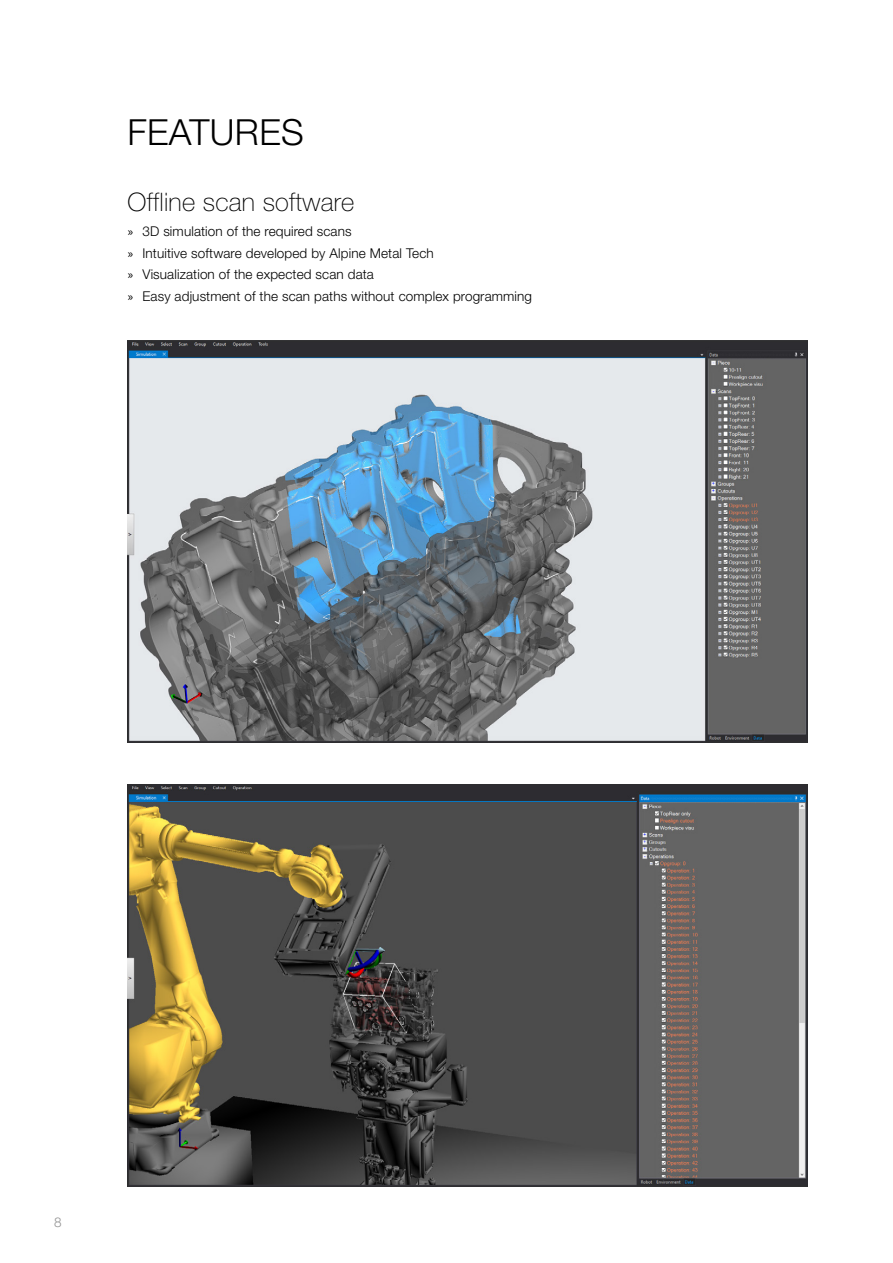
<style>
.page{position:relative;width:893px;height:1263px;background:#fff}
.page>*{position:absolute;margin:0;border:0;box-sizing:border-box;transform-origin:0 0}
.t1{font:300 36px "Helvetica Neue LT Std";letter-spacing:.01em;color:#000}
.t2{font:100 25.5px "Helvetica Neue LT Std";letter-spacing:.01em;color:#000}
.t3{font:300 13.5px/21.6px "Helvetica Neue LT Std";letter-spacing:.01em;color:#000}
.t4{font:300 13.5px "Helvetica Neue LT Std";color:#929292}
.s1{font-family:"Source Sans Pro";font-weight:400}
</style>
<div class="page">
<img style="left:128px;top:784px;width:680px;height:402px">
<img style="left:128px;top:340px;width:680px;height:403px">
<h1 class="t1" style="left:128px;top:110px;width:178px">FEATURES</h1>
<h2 class="t2" style="left:128px;top:187px;width:228px">Offline scan software</h2>
<p class="t3" style="left:128px;top:220px;width:406px"><span class="s1">»</span> 3D simulation of the required scans<br><span class="s1">»</span> Intuitive software developed by Alpine Metal Tech<br><span class="s1">»</span> Visualization of the expected scan data<br><span class="s1">»</span> Easy adjustment of the scan paths without complex programming</p>
<p class="t4" style="left:54px;top:1214px;width:9px">8</p>
</div>
